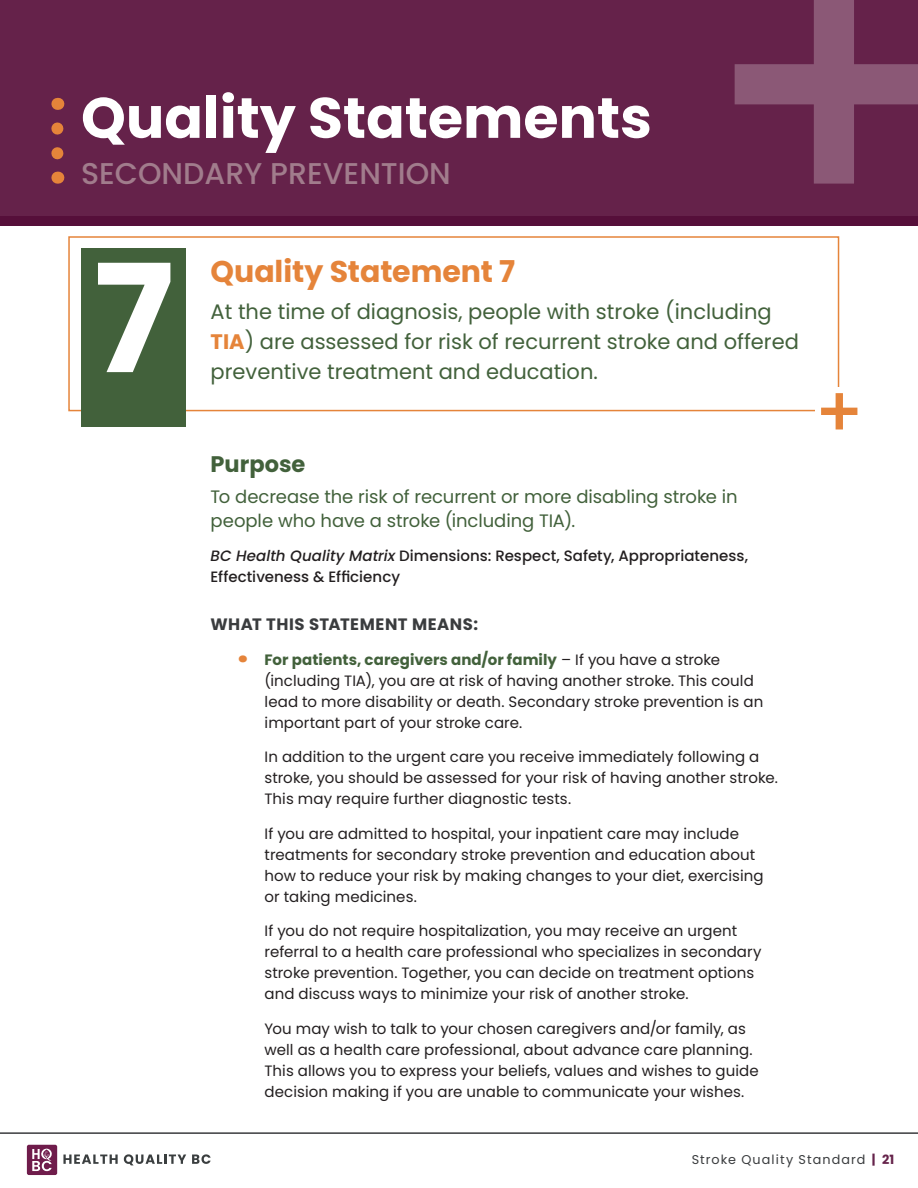
<style>
.page{position:relative;width:918px;height:1188px;background:#fff}
.page>*{position:absolute;margin:0;border:0;box-sizing:border-box;transform-origin:0 0}
.t1{font:700 150px "Poppins";color:#fff}
.t2{font:700 57px "Poppins";color:#fff}
.t3{font:500 30px "Poppins";color:#a17c8c}
.t4{font:700 30px "Poppins";letter-spacing:-.005em;color:#e5843a}
.t5{font:700 22.5px "Poppins";color:#42613b}
.t6{font:21px/30px "Poppins";color:#42613b}
.t7{font:18px/24px "Poppins";letter-spacing:-.005em;color:#42613b}
.t8{font:700 16.5px "Poppins";letter-spacing:.025em;color:#3a3c3e}
.t9{font:15px/21px "Poppins";letter-spacing:.005em;color:#231f20}
.t10{font:500 15px/21px "Poppins";color:#231f20}
.t11{font:12.75px "Poppins";letter-spacing:.085em;color:#3a3c3e}
.s1{font-weight:700;color:#e5843a}
.s2{font-style:italic}
.s3{font-weight:900;font-size:31.5px;color:#e5843a}
.s4{font-weight:700;color:#42613b}
.s5{font-weight:700;color:#65224a}
</style>
<div class="page">
<hr style="left:0;top:1132px;width:918px;height:2px;background:#3a3c3e">
<svg style="left:124px;top:1154px;width:62px;height:11px"></svg>
<svg style="left:192px;top:1154px;width:19px;height:10px"></svg>
<svg style="left:63px;top:1155px;width:55px;height:9px"></svg>
<svg style="left:27px;top:1145px;width:30px;height:30px"></svg>
<div style="left:0;top:0;width:918px;height:216px;background:#65224a"></div>
<div style="left:0;top:216px;width:918px;height:10px;background:#560f3a"></div>
<svg style="left:735px;top:0;width:183px;height:184px"></svg>
<svg style="left:51px;top:128px;width:12px;height:32px"></svg>
<svg style="left:57px;top:98px;width:1px;height:12px"></svg>
<svg style="left:57px;top:172px;width:1px;height:12px"></svg>
<div style="left:68px;top:236px;width:771px;height:175px;border:2px solid #e5843a"></div>
<div style="left:82px;top:248px;width:104px;height:179px;background:#42613b"></div>
<div style="left:816px;top:388px;width:47px;height:47px;background:#fff"></div>
<svg style="left:821px;top:393px;width:36px;height:36px"></svg>
<h2 class="t2" style="left:81px;top:85px;width:572px">Quality Statements</h2>
<h3 class="t3" style="left:81px;top:156px;width:371px">SECONDARY PREVENTION</h3>
<h1 class="t1" style="left:94px;top:233px;width:82px">7</h1>
<h3 class="t4" style="left:211px;top:254px;width:306px">Quality Statement 7</h3>
<h3 class="t6" style="left:211px;top:296px;width:590px">At the time of diagnosis, people with stroke (including<br><span class="s1">TIA</span>) are assessed for risk of recurrent stroke and offered</h3>
<h3 class="t6" style="left:211px;top:356px;width:389px">preventive treatment and education.</h3>
<h3 class="t5" style="left:211px;top:451px;width:96px">Purpose</h3>
<p class="t7" style="left:211px;top:484px;width:528px">To decrease the risk of recurrent or more disabling stroke in people who have a stroke (including TIA).</p>
<p class="t10" style="left:211px;top:545px;width:539px"><span class="s2">BC Health Quality Matrix</span> Dimensions: Respect, Safety, Appropriateness,<br>Effectiveness &amp; Efficiency</p>
<p class="t8" style="left:211px;top:615px;width:269px">WHAT THIS STATEMENT MEANS:</p>
<p class="t9" style="left:265px;top:649px;width:500px;text-indent:-27px"><span class="s3">∙</span> <span class="s4">For patients, caregivers and/or family</span> – If you have a stroke (including TIA), you are at risk of having another stroke. This could lead to more disability or death. Secondary stroke prevention is an important part of your stroke care.</p>
<p class="t9" style="left:265px;top:746px;width:515px">In addition to the urgent care you receive immediately following a stroke, you should be assessed for your risk of having another stroke.<br>This may require further diagnostic tests.</p>
<p class="t9" style="left:265px;top:823px;width:501px">If you are admitted to hospital, your inpatient care may include treatments for secondary stroke prevention and education about how to reduce your risk by making changes to your diet, exercising or taking medicines.</p>
<p class="t9" style="left:265px;top:920px;width:499px">If you do not require hospitalization, you may receive an urgent referral to a health care professional who specializes in secondary stroke prevention. Together, you can decide on treatment options and discuss ways to minimize your risk of another stroke.</p>
<p class="t9" style="left:265px;top:1018px;width:496px">You may wish to talk to your chosen caregivers and/or family, as well as a health care professional, about advance care planning.<br>This allows you to express your beliefs, values and wishes to guide decision making if you are unable to communicate your wishes.</p>
<p class="t11" style="left:692px;top:1153px;width:204px">Stroke Quality Standard <span class="s5">| 21</span></p>
</div>
